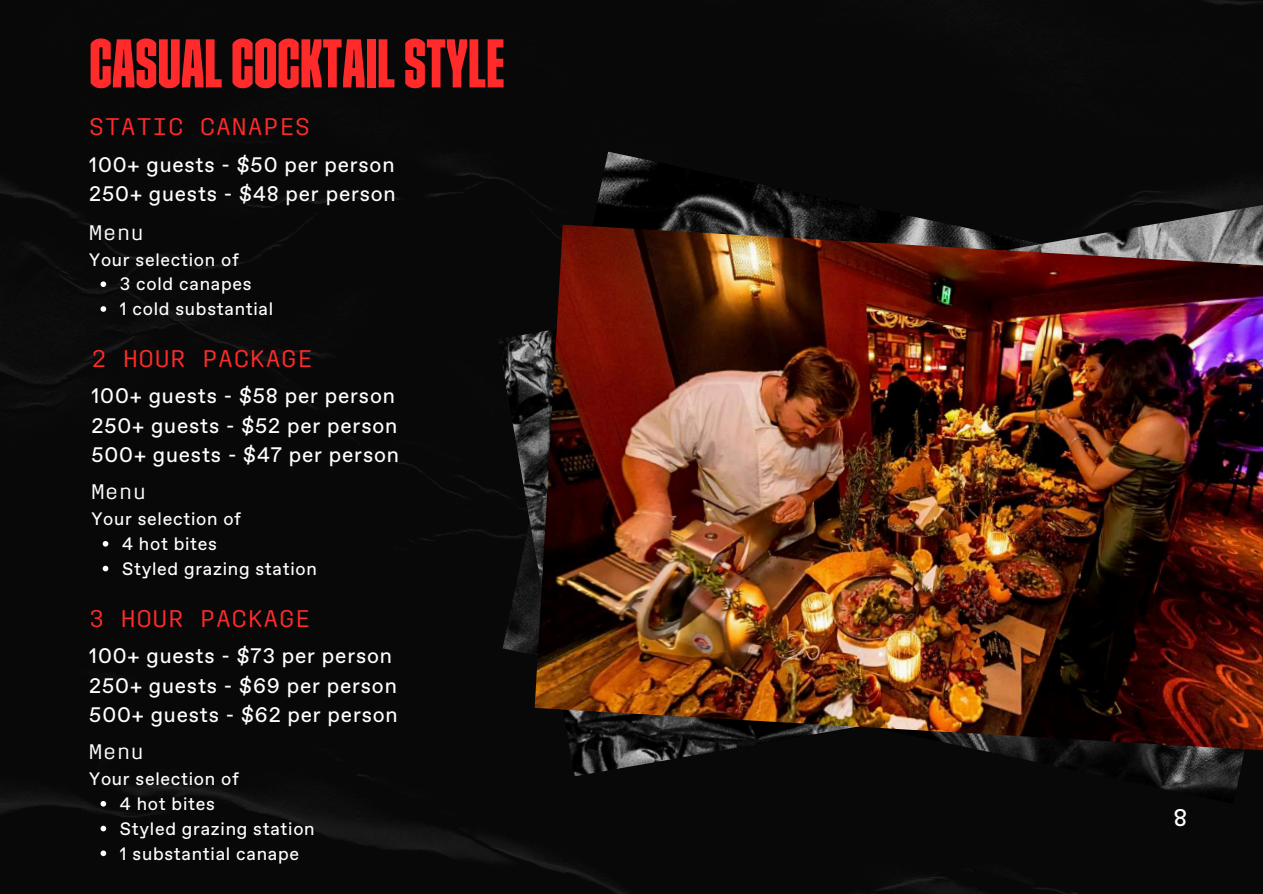
<style>
.page{position:relative;width:1263px;height:894px;background:#fff}
.page>*{position:absolute;margin:0;border:0;box-sizing:border-box;transform-origin:0 0}
.t1{font:68.7px "Trim Poster Slender";color:#ff2b2b}
.t2{font:24px "Trim Mono";letter-spacing:.04em;color:#ff2b2b}
.t3{font:24px "Favorit";color:#fff}
.t4{font:21px/29.2px "Favorit";letter-spacing:.04em;color:#fff}
.t5{font:21px "Trim Mono";letter-spacing:.04em;color:#fff}
.t6{font:18px/24.8px "Favorit";letter-spacing:.04em;color:#fff}
</style>
<div class="page">
<div style="left:0;top:0;width:1263px;height:893px;background:#080808"></div>
<svg style="left:103px;top:541px;width:5px;height:5px"></svg>
<svg style="left:103px;top:565px;width:5px;height:6px"></svg>
<svg style="left:101px;top:800px;width:5px;height:6px"></svg>
<svg style="left:101px;top:825px;width:5px;height:6px"></svg>
<svg style="left:101px;top:850px;width:5px;height:5px"></svg>
<svg style="left:101px;top:281px;width:5px;height:6px"></svg>
<svg style="left:101px;top:306px;width:5px;height:6px"></svg>
<div style="left:503px;top:152px;width:760px;height:651px;background:#080808"></div>
<img style="left:498px;top:197px;width:765px;height:579px">
<img style="left:535px;top:224px;width:728px;height:526px">
<h1 class="t1" style="left:89px;top:22px;width:417px">CASUALCOCKTAILSTYLE</h1>
<p class="t2" style="left:89px;top:112px;width:222px">STATIC CANAPES</p>
<p class="t4" style="left:89px;top:150px;width:308px">100+ guests - $50 per person<br>250+ guests - $48 per person</p>
<p class="t5" style="left:89px;top:220px;width:56px">Menu</p>
<p class="t6" style="left:120px;top:247px;width:155px;text-indent:-31px">Your selection of<br>3 cold canapes<br>1 cold substantial</p>
<p class="t2" style="left:91px;top:344px;width:222px">2 HOUR PACKAGE</p>
<p class="t4" style="left:91px;top:382px;width:309px">100+ guests - $58 per person<br>250+ guests - $52 per person<br>500+ guests - $47 per person</p>
<p class="t5" style="left:91px;top:479px;width:56px">Menu</p>
<p class="t6" style="left:122px;top:507px;width:196px;text-indent:-31px">Your selection of<br>4 hot bites<br>Styled grazing station</p>
<p class="t2" style="left:89px;top:604px;width:222px">3 HOUR PACKAGE</p>
<p class="t4" style="left:89px;top:642px;width:310px">100+ guests - $73 per person<br>250+ guests - $69 per person<br>500+ guests - $62 per person</p>
<p class="t5" style="left:89px;top:739px;width:56px">Menu</p>
<p class="t6" style="left:120px;top:767px;width:196px;text-indent:-31px">Your selection of<br>4 hot bites<br>Styled grazing station<br>1 substantial canape</p>
<p class="t3" style="left:1174px;top:802px;width:15px">8</p>
</div>
